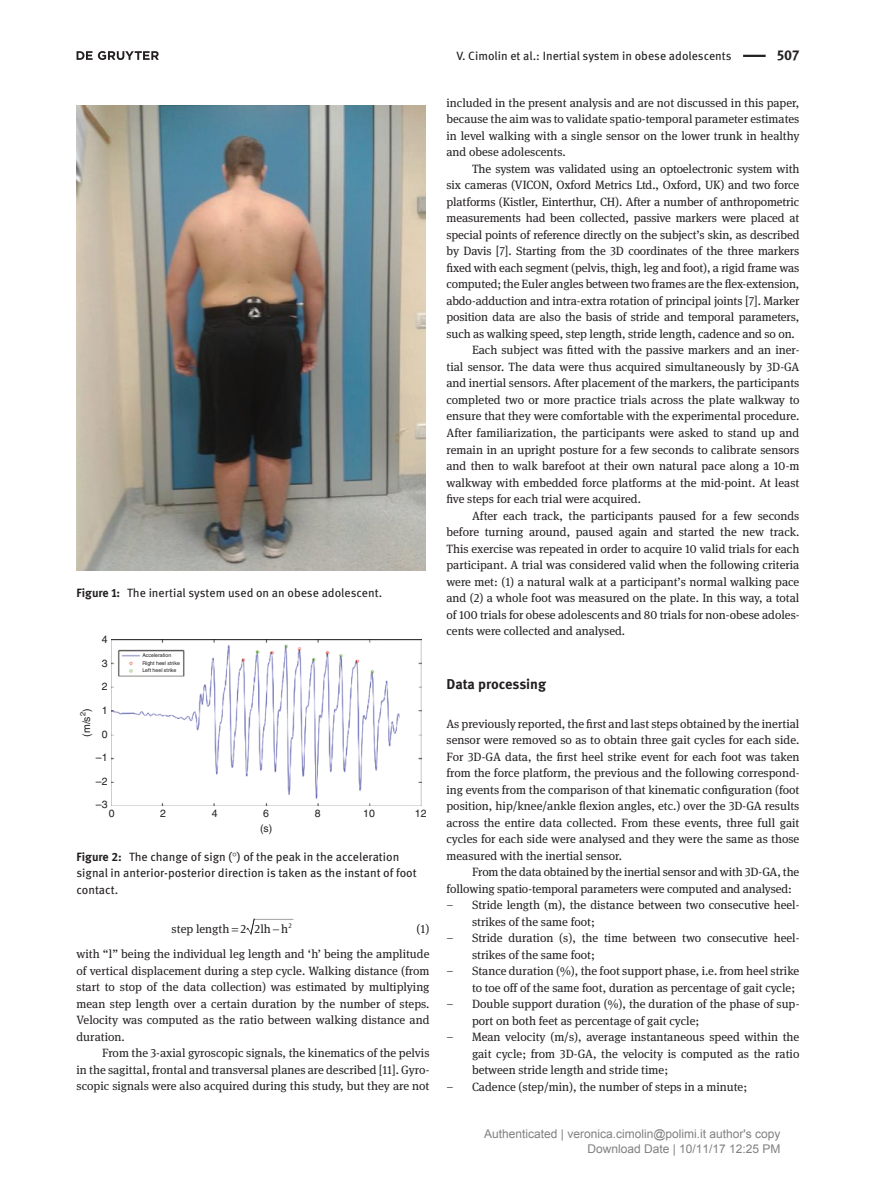
<style>
.page{position:relative;width:893px;height:1191px;background:#fff}
.page>*{position:absolute;margin:0;border:0;box-sizing:border-box;transform-origin:0 0}
.t1{font:700 14.25px "DG Meta Science";letter-spacing:-.005em;color:#231f20}
.t2{font:12px/16.5px "DG Meta Serif Science";color:#231f20;text-align:justify}
.t3{font:12px/16.5px "DG Meta Science";color:#231f20}
.t4{font:12px/15px "Arial";color:#808080;text-align:right}
.t5{font:10.5px/15.3px "Helvetica";color:#231f20;text-align:center}
.t6{font:7.5px "Helvetica";color:#231f20}
.t7{font:6.9px "DG Meta Serif Science";color:#231f20}
.t8{font:5.25px/7.9px "Helvetica";color:#231f20}
.s1{font-weight:700}
.s2{font-size:10.5px}
</style>
<div class="page">
<hr style="left:743px;top:55px;width:23px;height:2px;background:#231f20">
<img style="left:77px;top:105px;width:348px;height:465px">
<img style="left:111px;top:639px;width:310px;height:166px">
<svg style="left:77px;top:51px;width:82px;height:9px"></svg>
<svg style="left:246px;top:918px;width:47px;height:16px"></svg>
<p class="t3" style="left:77px;top:584px;width:307px"><span class="s1">Figure 1:</span> The inertial system used on an obese adolescent.</p>
<p class="t5" style="left:102px;top:631px;width:7px">4</p>
<p class="t5" style="left:102px;top:655px;width:7px">3</p>
<p class="t8" style="left:142px;top:651px;width:39px">Acceleration<br>Right heel strike<br>Left heel strike</p>
<p class="t5" style="left:102px;top:679px;width:7px">2</p>
<p class="t6" style="left:79px;top:716px;width:9px;rotate:-90deg">2<span class="s2">)</span></p>
<p class="t5" style="left:102px;top:702px;width:7px">1</p>
<p class="t5" style="left:79px;top:736px;width:22px;rotate:-90deg">(m/s</p>
<p class="t5" style="left:102px;top:726px;width:7px">0</p>
<p class="t5" style="left:96px;top:750px;width:13px">–1</p>
<p class="t5" style="left:96px;top:773px;width:13px">–2</p>
<p class="t5" style="left:96px;top:797px;width:13px">–3</p>
<p class="t5" style="left:160px;top:805px;width:7px">2</p>
<p class="t5" style="left:212px;top:805px;width:7px">4</p>
<p class="t5" style="left:260px;top:805px;width:14px">6 (s)</p>
<p class="t5" style="left:315px;top:805px;width:7px">8</p>
<p class="t5" style="left:363px;top:805px;width:13px">10</p>
<p class="t5" style="left:415px;top:805px;width:13px">12</p>
<p class="t3" style="left:77px;top:848px;width:342px"><span class="s1">Figure 2:</span> The change of sign ( ) of the peak in the acceleration signal in anterior-posterior direction is taken as the instant of foot contact.</p>
<p class="t5" style="left:109px;top:805px;width:7px">0</p>
<p class="t7" style="left:289px;top:920px;width:5px">2</p>
<p class="t2" style="left:77px;top:915px;width:354px;line-height:25.5px;text-align:right">(1)<br>with “l” being the individual leg length and ‘h’ being the amplitude</p>
<p class="t2" style="left:77px;top:962px;width:354px">of vertical displacement during a step cycle. Walking distance (from start to stop of the data collection) was estimated by multiplying mean step length over a certain duration by the number of steps.<br>Velocity was computed as the ratio between walking distance and duration.</p>
<p class="t2" style="left:77px;top:1044px;width:354px;text-indent:26px">From the 3-axial gyroscopic signals, the kinematics of the pelvis in the sagittal, frontal and transversal planes are described [11]. Gyro&shy;scopic signals were also acquired during this study, but they are not</p>
<p class="t2" style="left:172px;top:920px;width:76px">step length 2</p>
<p class="t2" style="left:255px;top:920px;width:35px">2lh h</p>
<p class="t3" style="left:456px;top:47px;width:277px">V. Cimolin et al.: Inertial system in obese adolescents</p>
<p class="t1" style="left:777px;top:44px;width:24px">507</p>
<p class="t2" style="left:446px;top:94px;width:354px">included in the present analysis and are not discussed in this paper, because the aim was to validate spatio-temporal parameter estimates in level walking with a single sensor on the lower trunk in healthy and obese adolescents.</p>
<p class="t2" style="left:472px;top:160px;width:329px">The system was validated using an optoelectronic system with</p>
<p class="t2" style="left:446px;top:177px;width:354px">six cameras (VICON, Oxford Metrics Ltd., Oxford, UK) and two force</p>
<p class="t2" style="left:446px;top:193px;width:354px">platforms (Kistler, Einterthur, CH). After a number of anthropometric</p>
<p class="t2" style="left:446px;top:210px;width:354px">measurements had been collected, passive markers were placed at</p>
<p class="t2" style="left:446px;top:226px;width:354px">special points of reference directly on the subject’s skin, as described</p>
<p class="t2" style="left:446px;top:243px;width:354px">by Davis [7]. Starting from the 3D coordinates of the three markers</p>
<p class="t2" style="left:446px;top:259px;width:354px">fixed with each segment (pelvis, thigh, leg and foot), a rigid frame was</p>
<p class="t2" style="left:446px;top:276px;width:354px">computed; the Euler angles between two frames are the flex-extension,</p>
<p class="t2" style="left:446px;top:292px;width:354px">abdo-adduction and intra-extra rotation of principal joints [7]. Marker</p>
<p class="t2" style="left:446px;top:309px;width:354px">position data are also the basis of stride and temporal parameters,</p>
<p class="t2" style="left:446px;top:325px;width:350px">such as walking speed, step length, stride length, cadence and so on.</p>
<p class="t2" style="left:472px;top:342px;width:329px">Each subject was fitted with the passive markers and an iner-</p>
<p class="t2" style="left:446px;top:358px;width:354px">tial sensor. The data were thus acquired simultaneously by 3D-GA</p>
<p class="t2" style="left:446px;top:375px;width:354px">and inertial sensors. After placement of the markers, the participants</p>
<p class="t2" style="left:446px;top:391px;width:354px">completed two or more practice trials across the plate walkway to</p>
<p class="t2" style="left:446px;top:408px;width:354px">ensure that they were comfortable with the experimental procedure.</p>
<p class="t2" style="left:446px;top:424px;width:354px">After familiarization, the participants were asked to stand up and</p>
<p class="t2" style="left:446px;top:441px;width:354px">remain in an upright posture for a few seconds to calibrate sensors</p>
<p class="t2" style="left:446px;top:457px;width:354px">and then to walk barefoot at their own natural pace along a 10-m</p>
<p class="t2" style="left:446px;top:474px;width:354px">walkway with embedded force platforms at the mid-point. At least</p>
<p class="t2" style="left:446px;top:490px;width:196px">five steps for each trial were acquired.</p>
<p class="t2" style="left:472px;top:507px;width:329px">After each track, the participants paused for a few seconds</p>
<p class="t2" style="left:446px;top:523px;width:354px">before turning around, paused again and started the new track.</p>
<p class="t2" style="left:446px;top:540px;width:354px">This exercise was repeated in order to acquire 10 valid trials for each</p>
<p class="t2" style="left:446px;top:556px;width:354px">participant. A trial was considered valid when the following criteria</p>
<p class="t2" style="left:446px;top:573px;width:354px">were met: (1) a natural walk at a participant’s normal walking pace</p>
<p class="t2" style="left:446px;top:589px;width:354px">and (2) a whole foot was measured on the plate. In this way, a total</p>
<p class="t2" style="left:446px;top:606px;width:354px">of 100 trials for obese adolescents and 80 trials for non-obese adoles-</p>
<p class="t2" style="left:446px;top:622px;width:180px">cents were collected and analysed.</p>
<p class="t1" style="left:446px;top:672px;width:101px">Data processing</p>
<p class="t2" style="left:446px;top:715px;width:354px">As previously reported, the first and last steps obtained by the inertial sensor were removed so as to obtain three gait cycles for each side.<br>For 3D-GA data, the first heel strike event for each foot was taken from the force platform, the previous and the following correspond&shy;ing events from the comparison of that kinematic configuration (foot position, hip/knee/ankle flexion angles, etc.) over the 3D-GA results across the entire data collected. From these events, three full gait cycles for each side were analysed and they were the same as those measured with the inertial sensor.</p>
<p class="t2" style="left:446px;top:863px;width:354px;text-indent:26px">From the data obtained by the inertial sensor and with 3D-GA, the following spatio-temporal parameters were computed and analysed:</p>
<p class="t2" style="left:472px;top:896px;width:329px;text-indent:-26px">– Stride length (m), the distance between two consecutive heel&shy;strikes of the same foot;</p>
<p class="t2" style="left:472px;top:929px;width:329px;text-indent:-26px">– Stride duration (s), the time between two consecutive heel&shy;strikes of the same foot;</p>
<p class="t2" style="left:472px;top:962px;width:329px;text-indent:-26px">– Stance duration (%), the foot support phase, i.e. from heel strike to toe off of the same foot, duration as percentage of gait cycle;</p>
<p class="t2" style="left:472px;top:995px;width:329px;text-indent:-26px">– Double support duration (%), the duration of the phase of sup&shy;port on both feet as percentage of gait cycle;</p>
<p class="t2" style="left:472px;top:1028px;width:329px;text-indent:-26px">– Mean velocity (m/s), average instantaneous speed within the gait cycle; from 3D-GA, the velocity is computed as the ratio between stride length and stride time;</p>
<p class="t2" style="left:446px;top:1078px;width:302px">– Cadence (step/min), the number of steps in a minute;</p>
<p class="t4" style="left:484px;top:1127px;width:298px">Authenticated | veronica.cimolin@polimi.it author's copy<br>Download Date | 10/11/17 12:25 PM</p>
</div>
